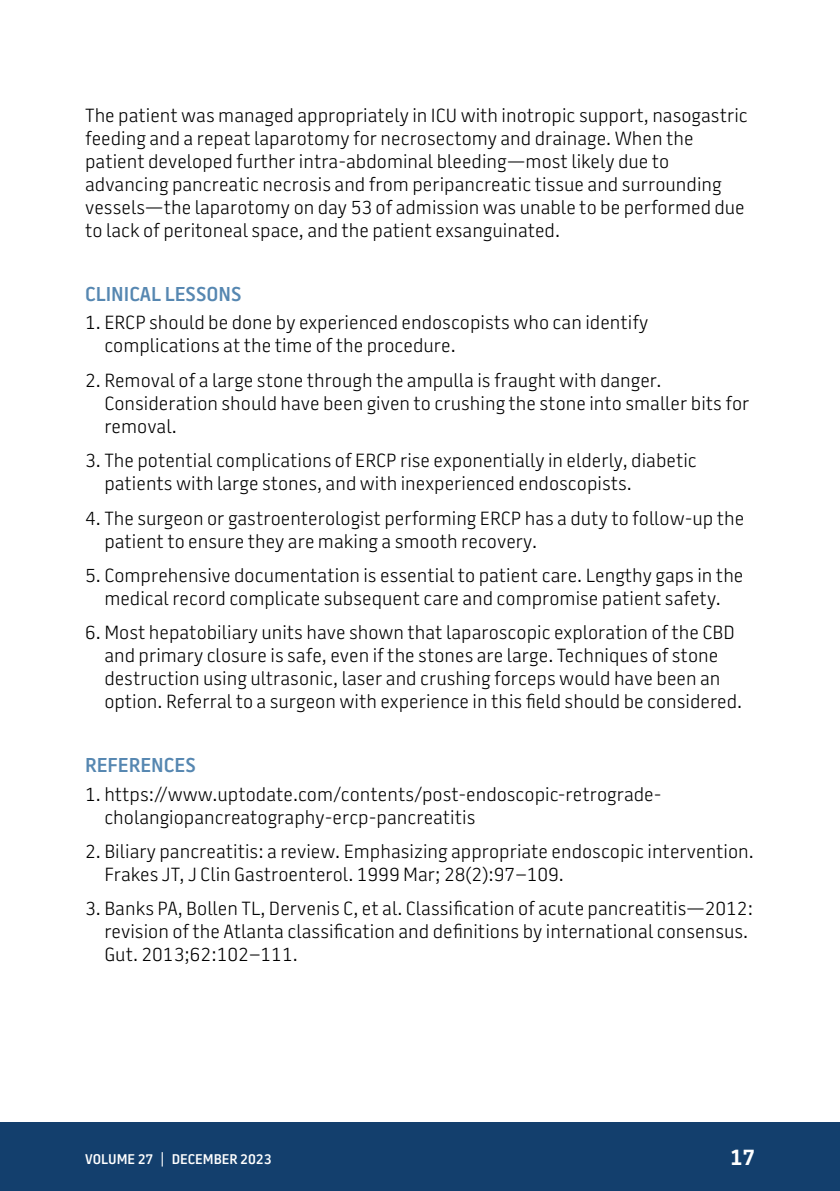
<style>
.page{position:relative;width:840px;height:1191px;background:#fff}
.page>*{position:absolute;margin:0;border:0;box-sizing:border-box;transform-origin:0 0}
.t1{font:700 22px "Battersea SANS";color:#fff}
.t2{font:600 20px "Battersea SANS";color:#5687b1}
.t3{font:300 19px/23px "Battersea SANS";color:#000}
.t4{font:600 14px "Battersea SANS";color:#fff}
</style>
<div class="page">
<div style="left:0;top:1123px;width:839px;height:68px;background:#133f6d"></div>
<p class="t3" style="left:85px;top:104px;width:663px">The patient was managed appropriately in ICU with inotropic support, nasogastric feeding and a repeat laparotomy for necrosectomy and drainage. When the patient developed further intra-abdominal bleeding—most likely due to advancing pancreatic necrosis and from peripancreatic tissue and surrounding vessels—the laparotomy on day 53 of admission was unable to be performed due to lack of peritoneal space, and the patient exsanguinated.</p>
<p class="t2" style="left:85px;top:280px;width:158px">CLINICAL LESSONS</p>
<p class="t3" style="left:104px;top:312px;width:545px;text-indent:-19px">1. ERCP should be done by experienced endoscopists who can identify complications at the time of the procedure.</p>
<p class="t3" style="left:104px;top:369px;width:646px;text-indent:-19px">2. Removal of a large stone through the ampulla is fraught with danger.<br>Consideration should have been given to crushing the stone into smaller bits for removal.</p>
<p class="t3" style="left:104px;top:449px;width:593px;text-indent:-19px">3. The potential complications of ERCP rise exponentially in elderly, diabetic patients with large stones, and with inexperienced endoscopists.</p>
<p class="t3" style="left:104px;top:507px;width:641px;text-indent:-19px">4. The surgeon or gastroenterologist performing ERCP has a duty to follow-up the patient to ensure they are making a smooth recovery.</p>
<p class="t3" style="left:85px;top:564px;width:659px;text-align:center">5. Comprehensive documentation is essential to patient care. Lengthy gaps in the medical record complicate subsequent care and compromise patient safety.</p>
<p class="t3" style="left:104px;top:621px;width:639px;text-indent:-19px">6. Most hepatobiliary units have shown that laparoscopic exploration of the CBD and primary closure is safe, even if the stones are large. Techniques of stone destruction using ultrasonic, laser and crushing forceps would have been an option. Referral to a surgeon with experience in this field should be considered.</p>
<p class="t2" style="left:85px;top:751px;width:112px">REFERENCES</p>
<p class="t3" style="left:104px;top:783px;width:558px;text-indent:-19px">1. https://www.uptodate.com/contents/post-endoscopic-retrograde&shy;cholangiopancreatography-ercp-pancreatitis</p>
<p class="t3" style="left:104px;top:840px;width:650px;text-indent:-19px">2. Biliary pancreatitis: a review. Emphasizing appropriate endoscopic intervention.<br>Frakes JT, J Clin Gastroenterol. 1999 Mar; 28(2):97–109.</p>
<p class="t3" style="left:104px;top:897px;width:650px;text-indent:-19px">3. Banks PA, Bollen TL, Dervenis C, et al. Classification of acute pancreatitis—2012: revision of the Atlanta classification and definitions by international consensus.<br>Gut. 2013;62:102–111.</p>
<p class="t4" style="left:85px;top:1149px;width:188px">VOLUME 27 | DECEMBER 2023</p>
<p class="t1" style="left:730px;top:1142px;width:26px">17</p>
</div>
